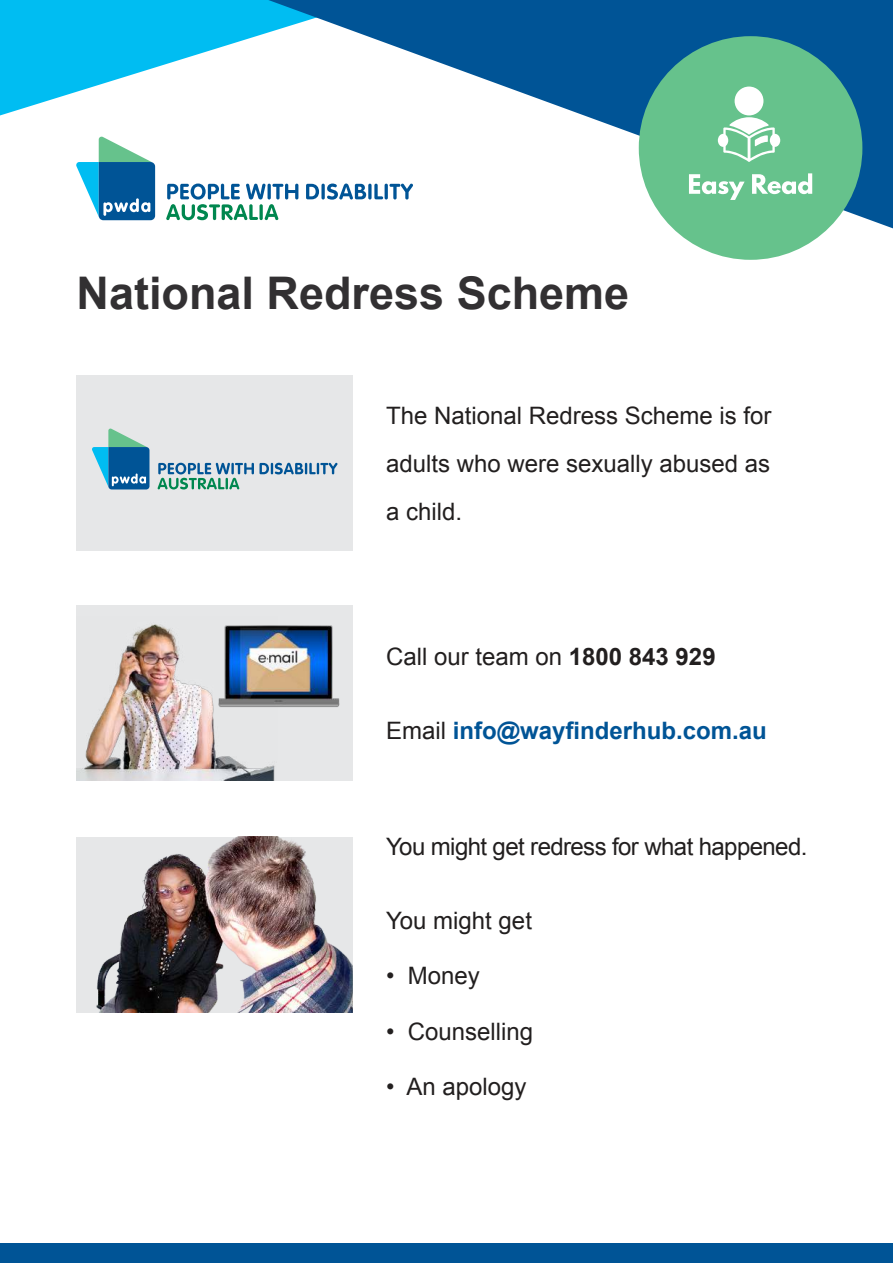
<style>
.page{position:relative;width:893px;height:1263px;background:#fff}
.page>*{position:absolute;margin:0;border:0;box-sizing:border-box;transform-origin:0 0}
.t1{font:700 45px "Arial";color:#323032}
.t2{font:24px/48px "Arial";color:#221f1f;text-align:justify}
.t3{font:24px "Arial";letter-spacing:-.025em;color:#221f1f}
.t4{font:700 24px "Arial";color:#005496}
.s1{font-weight:700}
.s2{font-weight:400;color:#221f1f}
</style>
<div class="page">
<div style="left:0;top:1244px;width:893px;height:19px;background:#005496"></div>
<div style="left:77px;top:837px;width:276px;height:175px;background:#e6e7e8"></div>
<img style="left:96px;top:837px;width:257px;height:175px">
<div style="left:77px;top:375px;width:276px;height:175px;background:#e6e7e8"></div>
<div style="left:77px;top:605px;width:276px;height:175px;background:#e6e7e8"></div>
<img style="left:77px;top:624px;width:198px;height:156px">
<img style="left:217px;top:624px;width:123px;height:100px">
<svg style="left:166px;top:184px;width:102px;height:36px"></svg>
<svg style="left:76px;top:136px;width:79px;height:84px"></svg>
<svg style="left:0;top:0;width:268px;height:115px"></svg>
<svg style="left:268px;top:0;width:625px;height:228px"></svg>
<div style="left:639px;top:36px;width:223px;height:224px;background:#66c28c;border-radius:50%"></div>
<svg style="left:689px;top:174px;width:56px;height:26px"></svg>
<svg style="left:752px;top:173px;width:60px;height:21px"></svg>
<div style="left:735px;top:87px;width:28px;height:28px;background:#fff;border-radius:50%"></div>
<svg style="left:723px;top:117px;width:52px;height:45px"></svg>
<div style="left:718px;top:134px;width:10px;height:13px;background:#fff;border-radius:50%"></div>
<div style="left:770px;top:134px;width:10px;height:13px;background:#fff;border-radius:50%"></div>
<svg style="left:158px;top:463px;width:179px;height:26px"></svg>
<svg style="left:92px;top:428px;width:57px;height:61px"></svg>
<h1 class="t1" style="left:77px;top:263px;width:554px">National Redress Scheme</h1>
<p class="t2" style="left:386px;top:394px;width:387px">The National Redress Scheme is for adults who were sexually abused as a child.</p>
<p class="t2" style="left:386px;top:635px;width:331px">Call our team on <span class="s1">1800 843 929</span></p>
<p class="t4" style="left:386px;top:714px;width:382px"><span class="s2">Email</span> info@wayfinderhub.com.au</p>
<p class="t3" style="left:386px;top:838px;width:423px">You might get redress for what happened.</p>
<p class="t2" style="left:386px;top:898px;width:147px">You might get</p>
<p class="t2" style="left:386px;top:954px;width:95px">• Money</p>
<p class="t2" style="left:386px;top:1009px;width:149px">• Counselling</p>
<p class="t2" style="left:386px;top:1065px;width:142px">• An apology</p>
</div>
